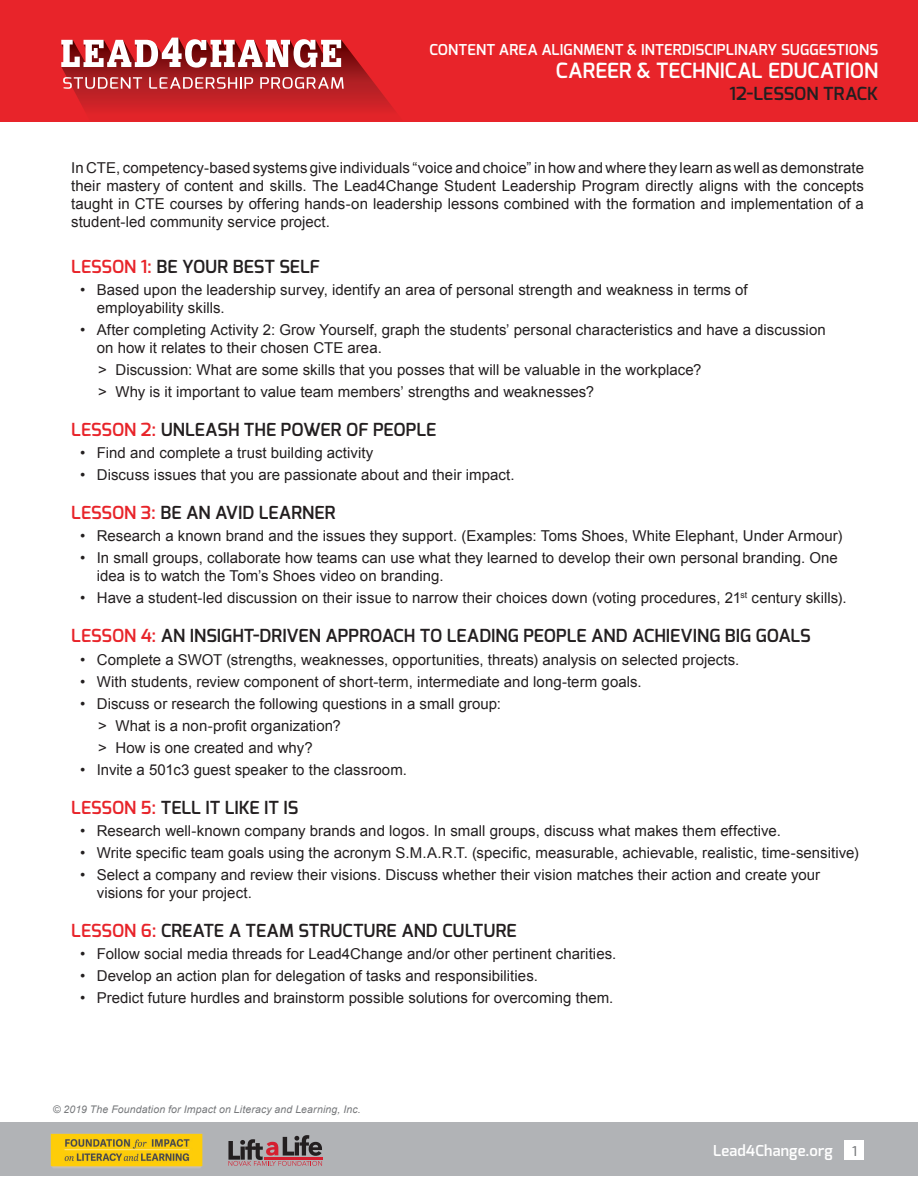
<style>
.page{position:relative;width:918px;height:1188px;background:#fff}
.page>*{position:absolute;margin:0;border:0;box-sizing:border-box;transform-origin:0 0}
.Docuemnt_Header{font:600 21px "Exo";color:#fff}
.t1{font:600 18px "Exo";color:#231f20}
.text{font:15px/18px "Arial";letter-spacing:.005em;color:#231f20}
.indent_text_bullets{font:15px "Arial";letter-spacing:.005em;color:#231f20}
.Docuemnt_Header-2{font:600 15px "Exo";letter-spacing:.01em;color:#fff}
.t2{font:500 13.5px "Exo";color:#76787b}
.t3{font:italic 10.5px "Arial";letter-spacing:.015em;color:#76787b}
.s1{color:#e8242a}
</style>
<div class="page">
<div style="left:0;top:0;width:918px;height:122px;background:#e8242a"></div>
<svg style="left:61px;top:38px;width:335px;height:75px"></svg>
<div style="left:0;top:1122px;width:918px;height:54px;background:#b1b3b6"></div>
<div style="left:845px;top:1141px;width:19px;height:19px;background:#fff"></div>
<img style="left:51px;top:1134px;width:151px;height:34px">
<svg style="left:228px;top:1135px;width:94px;height:31px"></svg>
<p class="Docuemnt_Header-2" style="left:429px;top:40px;width:450px">CONTENT AREA ALIGNMENT &amp; INTERDISCIPLINARY SUGGESTIONS</p>
<p class="Docuemnt_Header" style="left:556px;top:57px;width:324px">CAREER &amp; TECHNICAL EDUCATION</p>
<p class="t1" style="left:730px;top:82px;width:150px">12-LESSON TRACK</p>
<p class="text" style="left:71px;top:159px;width:794px;text-align:justify">In CTE, competency-based systems give individuals “voice and choice” in how and where they learn as well as demonstrate their mastery of content and skills. The Lead4Change Student Leadership Program directly aligns with the concepts taught in CTE courses by offering hands-on leadership lessons combined with the formation and implementation of a student-led community service project.</p>
<p class="t1" style="left:71px;top:255px;width:250px"><span class="s1">LESSON 1:</span> BE YOUR BEST SELF</p>
<p class="text" style="left:97px;top:281px;width:653px;text-indent:-16px">• Based upon the leadership survey, identify an area of personal strength and weakness in terms of employability skills.</p>
<p class="text" style="left:97px;top:321px;width:731px;text-indent:-16px">• After completing Activity 2: Grow Yourself, graph the students’ personal characteristics and have a discussion on how it relates to their chosen CTE area.</p>
<p class="indent_text_bullets" style="left:98px;top:360px;width:605px">&gt; Discussion: What are some skills that you posses that will be valuable in the workplace?</p>
<p class="indent_text_bullets" style="left:98px;top:382px;width:498px">&gt; Why is it important to value team members’ strengths and weaknesses?</p>
<p class="t1" style="left:71px;top:418px;width:367px"><span class="s1">LESSON 2:</span> UNLEASH THE POWER OF PEOPLE</p>
<p class="text" style="left:80px;top:444px;width:295px">• Find and complete a trust building activity</p>
<p class="text" style="left:80px;top:466px;width:436px">• Discuss issues that you are passionate about and their impact.</p>
<p class="t1" style="left:71px;top:501px;width:266px"><span class="s1">LESSON 3:</span> BE AN AVID LEARNER</p>
<p class="text" style="left:80px;top:527px;width:764px">• Research a known brand and the issues they support. (Examples: Toms Shoes, White Elephant, Under Armour)</p>
<p class="text" style="left:97px;top:549px;width:743px;text-indent:-16px">• In small groups, collaborate how teams can use what they learned to develop their own personal branding. One idea is to watch the Tom’s Shoes video on branding.</p>
<p class="text" style="left:80px;top:589px;width:768px">• Have a student-led discussion on their issue to narrow their choices down (voting procedures, 21<sup>st</sup> century skills).</p>
<p class="t1" style="left:71px;top:624px;width:741px"><span class="s1">LESSON 4:</span> AN INSIGHT-DRIVEN APPROACH TO LEADING PEOPLE AND ACHIEVING BIG GOALS</p>
<p class="text" style="left:80px;top:650px;width:661px">• Complete a SWOT (strengths, weaknesses, opportunities, threats) analysis on selected projects.</p>
<p class="text" style="left:80px;top:672px;width:563px">• With students, review component of short-term, intermediate and long-term goals.</p>
<p class="text" style="left:80px;top:695px;width:422px">• Discuss or research the following questions in a small group:</p>
<p class="indent_text_bullets" style="left:98px;top:716px;width:244px">&gt; What is a non-profit organization?</p>
<p class="indent_text_bullets" style="left:98px;top:738px;width:216px">&gt; How is one created and why?</p>
<p class="text" style="left:80px;top:761px;width:328px">• Invite a 501c3 guest speaker to the classroom.</p>
<p class="t1" style="left:71px;top:796px;width:229px"><span class="s1">LESSON 5:</span> TELL IT LIKE IT IS</p>
<p class="text" style="left:80px;top:822px;width:702px">• Research well-known company brands and logos. In small groups, discuss what makes them effective.</p>
<p class="text" style="left:80px;top:844px;width:780px">• Write specific team goals using the acronym S.M.A.R.T. (specific, measurable, achievable, realistic, time-sensitive)</p>
<p class="text" style="left:97px;top:866px;width:725px;text-indent:-16px">• Select a company and review their visions. Discuss whether their vision matches their action and create your visions for your project.</p>
<p class="t1" style="left:71px;top:919px;width:447px"><span class="s1">LESSON 6:</span> CREATE A TEAM STRUCTURE AND CULTURE</p>
<p class="text" style="left:80px;top:945px;width:538px">• Follow social media threads for Lead4Change and/or other pertinent charities.</p>
<p class="text" style="left:80px;top:967px;width:459px">• Develop an action plan for delegation of tasks and responsibilities.</p>
<p class="text" style="left:80px;top:989px;width:535px">• Predict future hurdles and brainstorm possible solutions for overcoming them.</p>
<p class="t3" style="left:53px;top:1103px;width:309px">© 2019 The Foundation for Impact on Literacy and Learning, Inc.</p>
<p class="Docuemnt_Header-2" style="left:713px;top:1141px;width:121px">Lead4Change.org</p>
<p class="t2" style="left:852px;top:1142px;width:6px">1</p>
</div>
